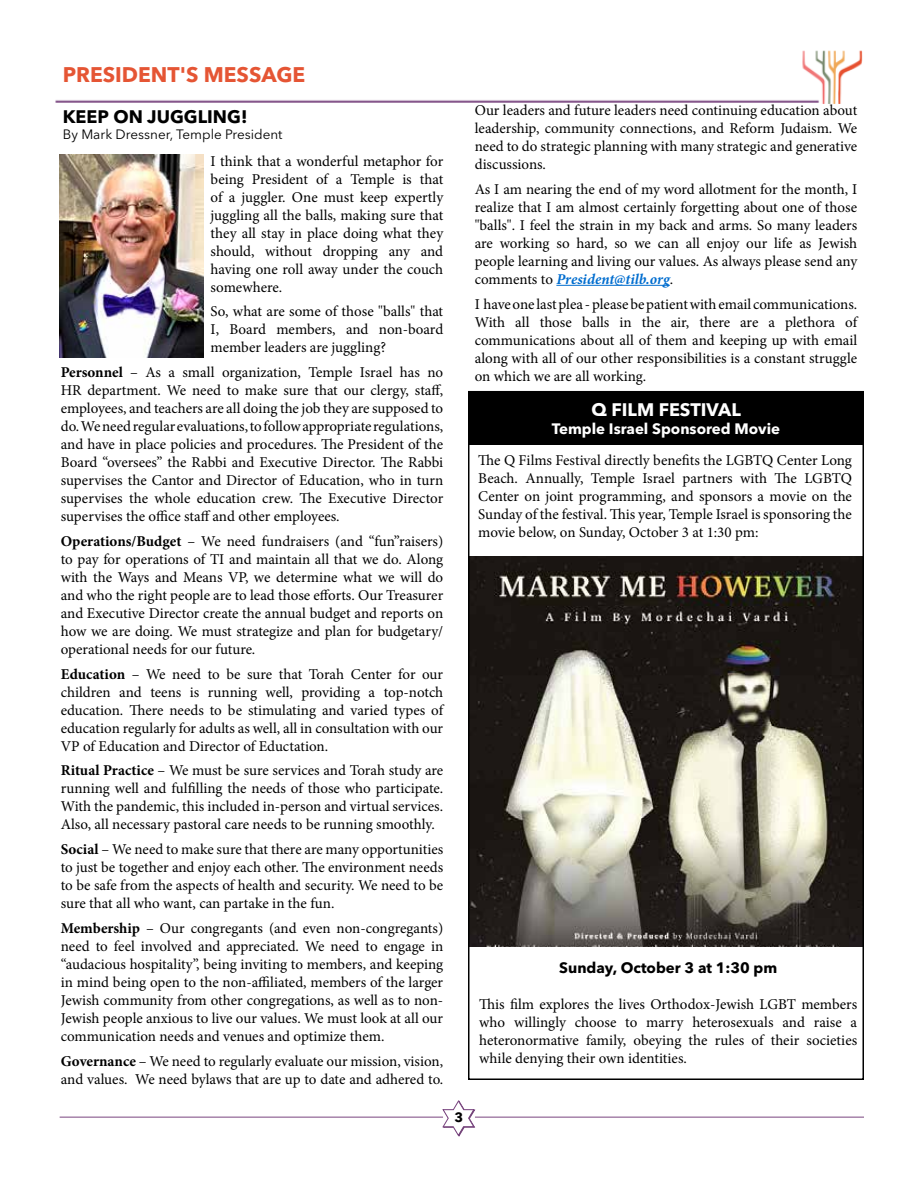
<style>
.page{position:relative;width:918px;height:1188px;background:#fff}
.page>*{position:absolute;margin:0;border:0;box-sizing:border-box;transform-origin:0 0}
.t1{font:700 21px "Avenir Next LT Pro";color:#e55534}
.t2{font:700 18px "Avenir Next LT Pro";color:#000}
.t3{font:700 18px "Avenir Next LT Pro";color:#fff}
.t4{font:15px/18px "Minion Pro";color:#000;text-align:justify}
.t5{font:700 15px "Avenir Next LT Pro";color:#fff}
.t6{font:700 15px "Avenir Next LT Pro";color:#000}
.t7{font:13.5px "Avenir Next LT Pro";color:#000}
.t8{font:700 13.5px "Avenir Next LT Pro";color:#000}
.s1{font-weight:700}
.s2{font-weight:700;font-style:italic;color:#006dcf}
</style>
<div class="page">
<svg style="left:443px;top:1100px;width:32px;height:37px"></svg>
<hr style="left:475px;top:1117px;width:389px;height:1px;background:#79457f">
<hr style="left:60px;top:1117px;width:383px;height:1px;background:#79457f">
<img style="left:55px;top:50px;width:808px;height:54px">
<img style="left:59px;top:155px;width:145px;height:203px">
<hr style="left:556px;top:285px;width:114px;height:1px;background:#006dcf">
<div style="left:468px;top:391px;width:396px;height:54px;background:#000"></div>
<img style="left:471px;top:556px;width:390px;height:390px">
<div style="left:468px;top:391px;width:396px;height:689px;border:2px solid #000"></div>
<h1 class="t1" style="left:63px;top:62px;width:244px">PRESIDENT'S MESSAGE</h1>
<p class="t2" style="left:63px;top:106px;width:186px">KEEP ON JUGGLING!</p>
<p class="t7" style="left:63px;top:126px;width:221px">By Mark Dressner, Temple President</p>
<p class="t4" style="left:211px;top:152px;width:234px">I think that a wonderful metaphor for being President of a Temple is that of a juggler. One must keep expertly juggling all the balls, making sure that they all stay in place doing what they should, without dropping any and having one roll away under the couch somewhere.</p>
<p class="t4" style="left:211px;top:303px;width:234px">So, what are some of those "balls" that I, Board members, and non-board member leaders are juggling?</p>
<p class="t4" style="left:61px;top:363px;width:384px"><span class="s1">Personnel</span> – As a small organization, Temple Israel has no HR department. We need to make sure that our clergy, staff, employees, and teachers are all doing the job they are supposed to do. We need regular evaluations, to follow appropriate regulations, and have in place policies and procedures. The President of the Board “oversees” the Rabbi and Executive Director. The Rabbi supervises the Cantor and Director of Education, who in turn supervises the whole education crew. The Executive Director supervises the office staff and other employees.</p>
<p class="t4" style="left:61px;top:532px;width:384px"><span class="s1">Operations/Budget</span> – We need fundraisers (and “fun”raisers) to pay for operations of TI and maintain all that we do. Along with the Ways and Means VP, we determine what we will do and who the right people are to lead those efforts. Our Treasurer and Executive Director create the annual budget and reports on how we are doing. We must strategize and plan for budgetary/ operational needs for our future.</p>
<p class="t4" style="left:61px;top:665px;width:384px"><span class="s1">Education</span> – We need to be sure that Torah Center for our children and teens is running well, providing a top-notch education. There needs to be stimulating and varied types of education regularly for adults as well, all in consultation with our VP of Education and Director of Eductation.</p>
<p class="t4" style="left:61px;top:762px;width:384px"><span class="s1">Ritual Practice</span> – We must be sure services and Torah study are running well and fulfilling the needs of those who participate.<br>With the pandemic, this included in-person and virtual services.<br>Also, all necessary pastoral care needs to be running smoothly.</p>
<p class="t4" style="left:61px;top:840px;width:384px"><span class="s1">Social</span> – We need to make sure that there are many opportunities to just be together and enjoy each other. The environment needs to be safe from the aspects of health and security. We need to be sure that all who want, can partake in the fun.</p>
<p class="t4" style="left:61px;top:919px;width:384px"><span class="s1">Membership</span> – Our congregants (and even non-congregants) need to feel involved and appreciated. We need to engage in “audacious hospitality”, being inviting to members, and keeping in mind being open to the non-affiliated, members of the larger Jewish community from other congregations, as well as to non-Jewish people anxious to live our values. We must look at all our communication needs and venues and optimize them.</p>
<p class="t4" style="left:61px;top:1052px;width:384px"><span class="s1">Governance</span> – We need to regularly evaluate our mission, vision, and values. We need bylaws that are up to date and adhered to.</p>
<p class="t8" style="left:455px;top:1109px;width:10px">3</p>
<p class="t4" style="left:475px;top:101px;width:384px">Our leaders and future leaders need continuing education about leadership, community connections, and Reform Judaism. We need to do strategic planning with many strategic and generative discussions.</p>
<p class="t4" style="left:475px;top:180px;width:384px">As I am nearing the end of my word allotment for the month, I realize that I am almost certainly forgetting about one of those "balls". I feel the strain in my back and arms. So many leaders are working so hard, so we can all enjoy our life as Jewish people learning and living our values. As always please send any comments to <span class="s2">President@tilb.org</span>.</p>
<p class="t4" style="left:475px;top:295px;width:384px">I have one last plea - please be patient with email communications.<br>With all those balls in the air, there are a plethora of communications about all of them and keeping up with email along with all of our other responsibilities is a constant struggle on which we are all working.</p>
<p class="t3" style="left:592px;top:398px;width:151px">Q FILM FESTIVAL</p>
<p class="t5" style="left:552px;top:419px;width:230px">Temple Israel Sponsored Movie</p>
<p class="t4" style="left:478px;top:451px;width:375px">The Q Films Festival directly benefits the LGBTQ Center Long Beach. Annually, Temple Israel partners with The LGBTQ Center on joint programming, and sponsors a movie on the Sunday of the festival. This year, Temple Israel is sponsoring the movie below, on Sunday, October 3 at 1:30 pm:</p>
<p class="t6" style="left:559px;top:958px;width:219px">Sunday, October 3 at 1:30 pm</p>
<p class="t4" style="left:479px;top:995px;width:379px">This film explores the lives Orthodox-Jewish LGBT members who willingly choose to marry heterosexuals and raise a heteronormative family, obeying the rules of their societies while denying their own identities.</p>
</div>
